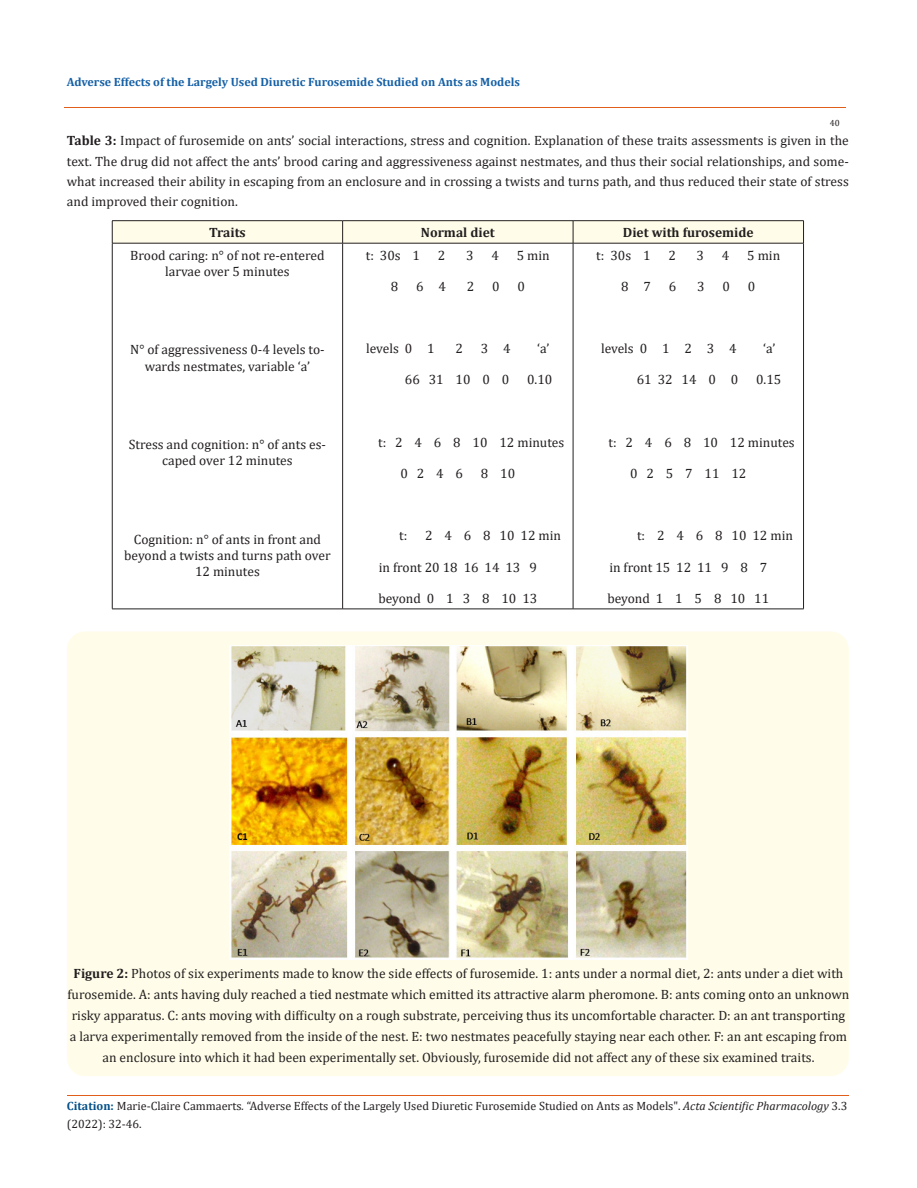
<style>
.page{position:relative;width:917px;height:1188px;background:#fff}
.page>*{position:absolute;margin:0;border:0;box-sizing:border-box;transform-origin:0 0}
.t1{font:13.5px/16.2px "Cambria";color:#231f20;text-align:center}
.t2{font:700 13.5px "Cambria";color:#231f20}
.t3{font:12px/18px "Cambria";color:#231f20}
.t4{font:700 12px "Cambria";color:#1560a6}
.t5{font:9px "Cambria";color:#231f20}
.s1{font-weight:700}
.s2{font-weight:700;color:#035089}
.s3{font-style:italic}
</style>
<div class="page">
<hr style="left:112px;top:220px;width:230px;height:1px;background:#231f20">
<hr style="left:342px;top:220px;width:231px;height:1px;background:#231f20">
<hr style="left:573px;top:220px;width:230px;height:1px;background:#231f20">
<svg style="left:112px;top:221px;width:692px;height:22px;background:#f8f6e3"></svg>
<hr style="left:112px;top:243px;width:230px;height:1px;background:#231f20">
<hr style="left:112px;top:243px;width:1px;height:366px;background:#231f20">
<hr style="left:342px;top:243px;width:231px;height:1px;background:#231f20">
<hr style="left:342px;top:243px;width:1px;height:366px;background:#231f20">
<hr style="left:573px;top:243px;width:230px;height:1px;background:#231f20">
<hr style="left:573px;top:243px;width:1px;height:366px;background:#231f20">
<hr style="left:803px;top:243px;width:1px;height:366px;background:#231f20">
<hr style="left:112px;top:609px;width:230px;height:1px;background:#231f20">
<hr style="left:342px;top:609px;width:231px;height:1px;background:#231f20">
<hr style="left:573px;top:609px;width:230px;height:1px;background:#231f20">
<div style="left:67px;top:632px;width:781px;height:444px;background:#fffde9;border-radius:18px"></div>
<img style="left:230px;top:646px;width:457px;height:314px">
<hr style="left:64px;top:108px;width:781px;height:1px;background:#e05d1a">
<hr style="left:67px;top:1095px;width:781px;height:1px;background:#e05d1a">
<p class="t4" style="left:67px;top:73px;width:454px">Adverse Effects of the Largely Used Diuretic Furosemide Studied on Ants as Models</p>
<p class="t5" style="left:829px;top:118px;width:11px">40</p>
<p class="t1" style="left:67px;top:131px;width:783px;line-height:20.2px;text-align:justify"><span class="s1">Table 3:</span> Impact of furosemide on ants’ social interactions, stress and cognition. Explanation of these traits assessments is given in the text. The drug did not affect the ants’ brood caring and aggressiveness against nestmates, and thus their social relationships, and some&shy;what increased their ability in escaping from an enclosure and in crossing a twists and turns path, and thus reduced their state of stress and improved their cognition.</p>
<p class="t2" style="left:209px;top:223px;width:38px">Traits</p>
<p class="t2" style="left:421px;top:223px;width:75px">Normal diet</p>
<p class="t2" style="left:623px;top:223px;width:132px">Diet with furosemide</p>
<p class="t1" style="left:130px;top:247px;width:196px">Brood caring: n° of not re-entered larvae over 5 minutes</p>
<p class="t1" style="left:366px;top:247px;width:56px">t: 30s 1</p>
<p class="t1" style="left:438px;top:247px;width:9px">2</p>
<p class="t1" style="left:466px;top:247px;width:9px">3</p>
<p class="t1" style="left:491px;top:247px;width:9px">4</p>
<p class="t1" style="left:517px;top:247px;width:34px">5 min</p>
<p class="t1" style="left:391px;top:278px;width:9px">8</p>
<p class="t1" style="left:416px;top:278px;width:31px">6 4</p>
<p class="t1" style="left:466px;top:278px;width:9px">2</p>
<p class="t1" style="left:492px;top:278px;width:9px">0</p>
<p class="t1" style="left:517px;top:278px;width:9px">0</p>
<p class="t1" style="left:596px;top:247px;width:56px">t: 30s 1</p>
<p class="t1" style="left:668px;top:247px;width:9px">2</p>
<p class="t1" style="left:696px;top:247px;width:9px">3</p>
<p class="t1" style="left:722px;top:247px;width:9px">4</p>
<p class="t1" style="left:747px;top:247px;width:34px">5 min</p>
<p class="t1" style="left:621px;top:278px;width:31px">8 7</p>
<p class="t1" style="left:669px;top:278px;width:9px">6</p>
<p class="t1" style="left:697px;top:278px;width:9px">3</p>
<p class="t1" style="left:722px;top:278px;width:9px">0</p>
<p class="t1" style="left:747px;top:278px;width:9px">0</p>
<p class="t1" style="left:130px;top:342px;width:196px">N° of aggressiveness 0-4 levels to&shy;wards nestmates, variable ‘a’</p>
<p class="t1" style="left:129px;top:437px;width:199px">Stress and cognition: n° of ants es&shy;caped over 12 minutes</p>
<p class="t1" style="left:124px;top:531px;width:208px">Cognition: n° of ants in front and beyond a twists and turns path over<br>12 minutes</p>
<p class="t1" style="left:366px;top:341px;width:70px">levels 0 1</p>
<p class="t1" style="left:455px;top:341px;width:9px">2</p>
<p class="t1" style="left:480px;top:341px;width:31px">3 4</p>
<p class="t1" style="left:537px;top:341px;width:14px">‘a’</p>
<p class="t1" style="left:405px;top:372px;width:106px">66 31 10 0 0</p>
<p class="t1" style="left:527px;top:372px;width:27px">0.10</p>
<p class="t1" style="left:378px;top:434px;width:188px">t: 2 4 6 8 10 12 minutes</p>
<p class="t1" style="left:400px;top:465px;width:64px">0 2 4 6</p>
<p class="t1" style="left:481px;top:465px;width:36px">8 10</p>
<p class="t1" style="left:399px;top:528px;width:10px">t:</p>
<p class="t1" style="left:425px;top:528px;width:137px">2 4 6 8 10 12 min</p>
<p class="t1" style="left:379px;top:559px;width:159px">in front 20 18 16 14 13 9</p>
<p class="t1" style="left:378px;top:590px;width:160px">beyond 0 1 3 8 10 13</p>
<p class="t1" style="left:601px;top:341px;width:137px">levels 0 1 2 3 4</p>
<p class="t1" style="left:763px;top:341px;width:14px">‘a’</p>
<p class="t1" style="left:636px;top:372px;width:103px">61 32 14 0 0</p>
<p class="t1" style="left:756px;top:372px;width:27px">0.15</p>
<p class="t1" style="left:608px;top:434px;width:188px">t: 2 4 6 8 10 12 minutes</p>
<p class="t1" style="left:630px;top:465px;width:118px">0 2 5 7 11 12</p>
<p class="t1" style="left:637px;top:528px;width:157px">t: 2 4 6 8 10 12 min</p>
<p class="t1" style="left:609px;top:559px;width:159px">in front 15 12 11 9 8 7</p>
<p class="t1" style="left:607px;top:590px;width:163px">beyond 1 1 5 8 10 11</p>
<p class="t1" style="left:68px;top:963px;width:783px;line-height:21px"><span class="s1">Figure 2:</span> Photos of six experiments made to know the side effects of furosemide. 1: ants under a normal diet, 2: ants under a diet with furosemide. A: ants having duly reached a tied nestmate which emitted its attractive alarm pheromone. B: ants coming onto an unknown risky apparatus. C: ants moving with difficulty on a rough substrate, perceiving thus its uncomfortable character. D: an ant transporting a larva experimentally removed from the inside of the nest. E: two nestmates peacefully staying near each other. F: an ant escaping from an enclosure into which it had been experimentally set. Obviously, furosemide did not affect any of these six examined traits.</p>
<p class="t3" style="left:67px;top:1097px;width:781px"><span class="s2">Citation:</span> Marie-Claire Cammaerts<span class="s3">.</span> “Adverse Effects of the Largely Used Diuretic Furosemide Studied on Ants as Models". <span class="s3">Acta Scientific Pharmacology</span> 3.3 (2022): 32-46.</p>
</div>
